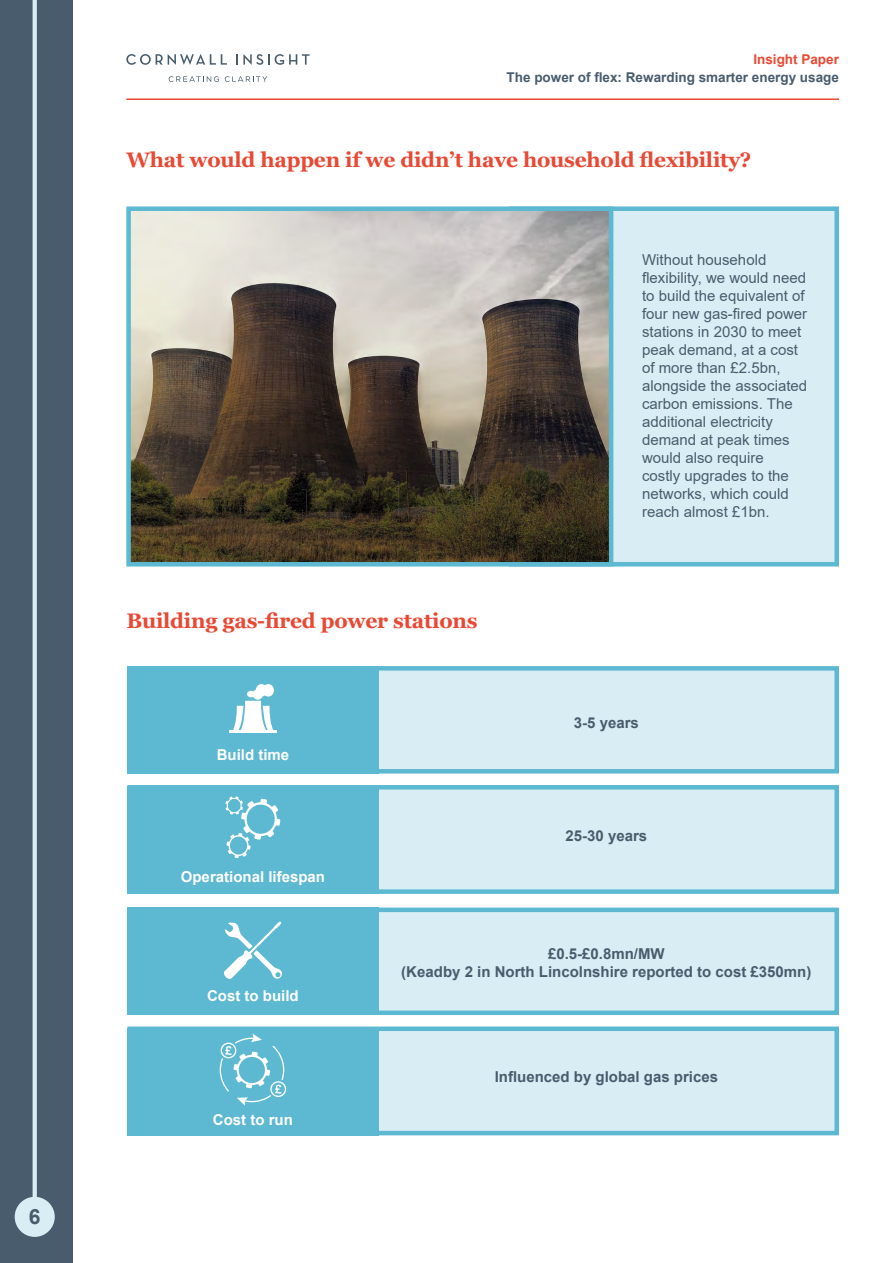
<style>
.page{position:relative;width:893px;height:1263px;background:#fff}
.page>*{position:absolute;margin:0;border:0;box-sizing:border-box;transform-origin:0 0}
.t1{font:700 21px "Georgia";letter-spacing:-.01em;color:#e94934}
.t2{font:700 21px "Arial";color:#485c6d}
.t3{font:15px/18px "Arial";color:#485c6d}
.t4{font:700 15px/18px "Arial";color:#485c6d;text-align:center}
.t5{font:700 15px "Arial";color:#fff}
.t6{font:700 13.5px "Arial";color:#485c6d}
.t7{font:700 13.5px "Arial";color:#e94934}
</style>
<div class="page">
<div style="left:0;top:0;width:72px;height:1263px;background:#485c6d"></div>
<svg style="left:15px;top:0;width:40px;height:1237px"></svg>
<svg style="left:126px;top:54px;width:101px;height:11px"></svg>
<svg style="left:236px;top:54px;width:74px;height:11px"></svg>
<svg style="left:169px;top:76px;width:50px;height:6px"></svg>
<svg style="left:225px;top:76px;width:42px;height:6px"></svg>
<hr style="left:126px;top:98px;width:713px;height:2px;background:#e94934">
<div style="left:509px;top:206px;width:330px;height:360px;background:#d9eef4;border:4px solid #5db8d1"></div>
<img style="left:131px;top:211px;width:477px;height:350px">
<div style="left:126px;top:206px;width:487px;height:360px;border:4px solid #5db8d1"></div>
<div style="left:127px;top:666px;width:712px;height:107px;background:#d9eef4;border:4px solid #5db8d1"></div>
<div style="left:127px;top:907px;width:712px;height:108px;background:#d9eef4;border:4px solid #5db8d1"></div>
<div style="left:127px;top:785px;width:712px;height:109px;background:#d9eef4;border:4px solid #5db8d1"></div>
<div style="left:127px;top:1026px;width:712px;height:109px;background:#d9eef4;border:4px solid #5db8d1"></div>
<div style="left:127px;top:666px;width:251px;height:107px;background:#5db8d1"></div>
<div style="left:127px;top:907px;width:251px;height:108px;background:#5db8d1"></div>
<div style="left:127px;top:786px;width:251px;height:108px;background:#5db8d1"></div>
<div style="left:127px;top:1028px;width:251px;height:107px;background:#5db8d1"></div>
<svg style="left:233px;top:701px;width:40px;height:29px"></svg>
<hr style="left:229px;top:730px;width:48px;height:3px;background:#fff">
<div style="left:262px;top:684px;width:12px;height:12px;background:#fff;border-radius:50%"></div>
<div style="left:256px;top:684px;width:11px;height:12px;background:#fff;border-radius:50%"></div>
<div style="left:253px;top:689px;width:10px;height:11px;background:#fff;border-radius:50%"></div>
<div style="left:247px;top:691px;width:8px;height:6px;background:#fff;border-radius:50%"></div>
<svg style="left:225px;top:796px;width:55px;height:62px"></svg>
<svg style="left:223px;top:921px;width:59px;height:58px"></svg>
<svg style="left:219px;top:1033px;width:68px;height:73px"></svg>
<h1 class="t2" style="left:29px;top:1202px;width:13px">6</h1>
<p class="t7" style="left:753px;top:50px;width:87px">Insight Paper</p>
<p class="t6" style="left:507px;top:68px;width:334px">The power of flex: Rewarding smarter energy usage</p>
<h1 class="t1" style="left:126px;top:146px;width:627px">What would happen if we didn’t have household flexibility?</h1>
<h1 class="t1" style="left:126px;top:607px;width:353px">Building gas-fired power stations</h1>
<p class="t5" style="left:217px;top:744px;width:74px">Build time</p>
<p class="t5" style="left:181px;top:866px;width:146px">Operational lifespan</p>
<p class="t3" style="left:642px;top:251px;width:167px">Without household flexibility, we would need to build the equivalent of four new gas-fired power stations in 2030 to meet peak demand, at a cost of more than £2.5bn, alongside the associated carbon emissions. The additional electricity demand at peak times would also require<br>costly upgrades to the networks, which could reach almost £1bn.</p>
<p class="t4" style="left:574px;top:714px;width:67px">3-5 years</p>
<p class="t4" style="left:565px;top:827px;width:83px">25-30 years</p>
<p class="t5" style="left:207px;top:985px;width:93px">Cost to build</p>
<p class="t5" style="left:213px;top:1109px;width:81px">Cost to run</p>
<p class="t4" style="left:401px;top:945px;width:412px">£0.5-£0.8mn/MW<br>(Keadby 2 in North Lincolnshire reported to cost £350mn)</p>
<p class="t4" style="left:495px;top:1068px;width:225px">Influenced by global gas prices</p>
</div>
